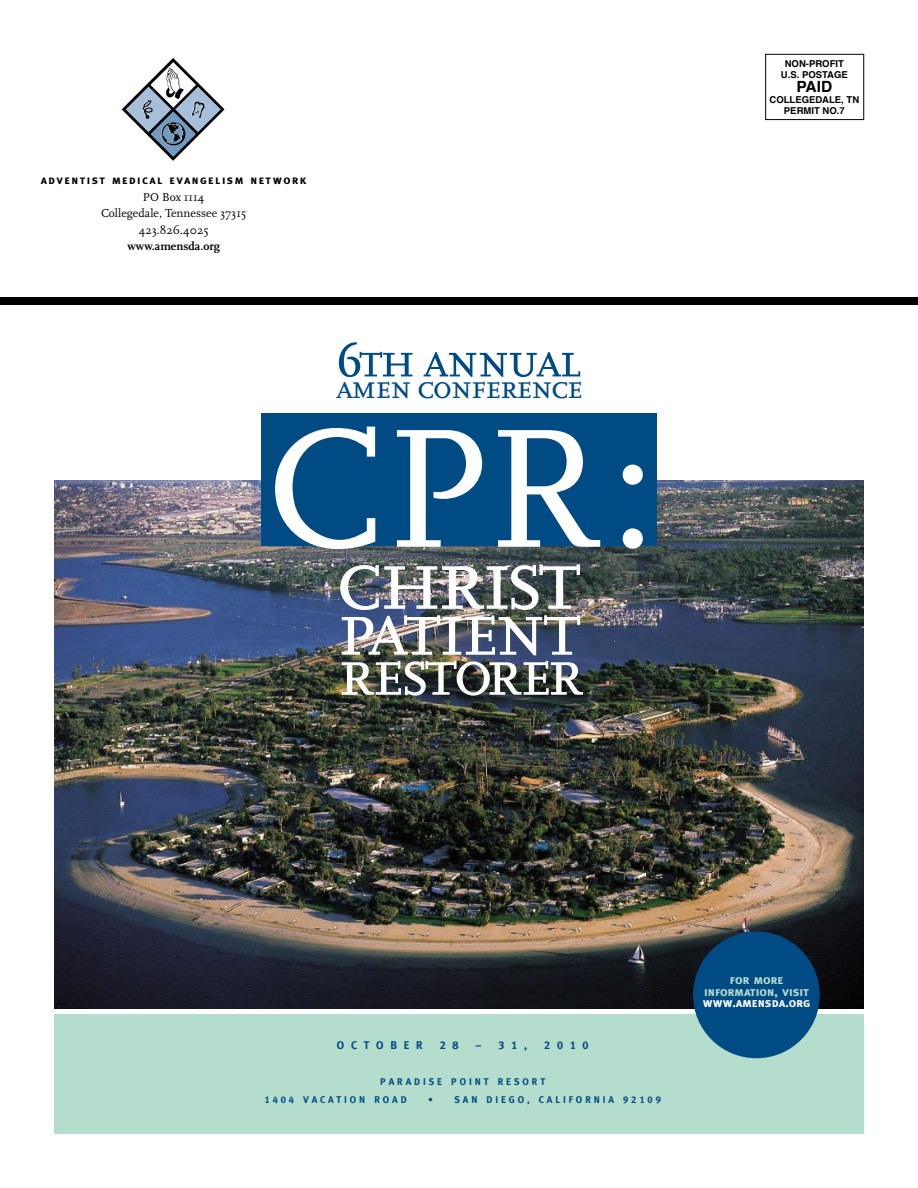
<style>
.page{position:relative;width:918px;height:1188px;background:#fff}
.page>*{position:absolute;margin:0;border:0;box-sizing:border-box;transform-origin:0 0}
.t1{font:51px "Scala Caps";letter-spacing:-.05em;color:#004b83}
.t2{font:33.9px "Scala Caps";letter-spacing:-.05em;color:#004b83}
.t3{font:700 15.45px "Helvetica";color:#000}
.t4{font:12.75px/11.4px "Meta Bold Caps";color:#b5ddce;text-align:center}
.t5{font:12.75px "Meta Bold Caps";color:#fff}
.t6{font:12px/16.5px "Scala";color:#000;text-align:center}
.t7{font:12px "Meta Bold Caps";letter-spacing:.12em;color:#000}
.t8{font:700 12px "Scala";color:#000}
.t9{font:11.25px "Meta Bold Caps";letter-spacing:.6em;color:#004b83}
.t10{font:9.75px/18px "Meta Bold Caps";letter-spacing:.3em;color:#004b83}
.t11{font:700 9.45px/10.6px "Helvetica";color:#000;text-align:center}
</style>
<div class="page">
<div style="left:54px;top:1014px;width:810px;height:120px;background:#b5ddce"></div>
<img style="left:54px;top:480px;width:810px;height:529px">
<div style="left:693px;top:931px;width:127px;height:127px;background:#004b83;border-radius:50%"></div>
<div style="left:0;top:297px;width:918px;height:7px;background:#000"></div>
<svg style="left:122px;top:58px;width:103px;height:103px"></svg>
<div style="left:765px;top:54px;width:99px;height:66px;border:1px solid #000"></div>
<div style="left:261px;top:414px;width:396px;height:132px;background:#004b83"></div>
<svg style="left:275px;top:427px;width:100px;height:122px"></svg>
<svg style="left:397px;top:430px;width:85px;height:117px"></svg>
<svg style="left:498px;top:430px;width:102px;height:117px"></svg>
<svg style="left:623px;top:465px;width:20px;height:84px"></svg>
<img style="left:340px;top:564px;width:240px;height:91px">
<img style="left:342px;top:661px;width:241px;height:35px">
<p class="t7" style="left:41px;top:173px;width:267px">adventist medical evangelism network</p>
<p class="t6" style="left:101px;top:189px;width:147px">PO Box 1114<br>Collegedale, Tennessee 37315<br>423.826.4025</p>
<p class="t8" style="left:127px;top:240px;width:94px">www.amensda.org</p>
<h1 class="t1" style="left:337px;top:332px;width:246px">6th annual</h1>
<h2 class="t2" style="left:337px;top:369px;width:248px">amen conference</h2>
<p class="t11" style="left:781px;top:59px;width:68px">NON-PROFIT<br>U.S. POSTAGE</p>
<h3 class="t3" style="left:796px;top:74px;width:37px">PAI D</h3>
<p class="t11" style="left:769px;top:94px;width:91px">COLLEGEDALE, TN<br>PERMIT NO.7</p>
<p class="t9" style="left:337px;top:1039px;width:87px">October</p>
<p class="t9" style="left:440px;top:1039px;width:20px">2 8</p>
<p class="t9" style="left:476px;top:1039px;width:53px">– 31,</p>
<p class="t9" style="left:544px;top:1039px;width:46px">2010</p>
<p class="t10" style="left:265px;top:1073px;width:282px;text-indent:116px">Paradise Point Resort<br>1404 Vacation Roa</p>
<p class="t10" style="left:401px;top:1091px;width:7px">d</p>
<p class="t10" style="left:428px;top:1091px;width:234px">• Sa n Diego, Ca lifornia 92109</p>
<h3 class="t4" style="left:704px;top:974px;width:107px">for more information, visit</h3>
<h3 class="t5" style="left:703px;top:995px;width:109px">www.amensda.org</h3>
</div>
